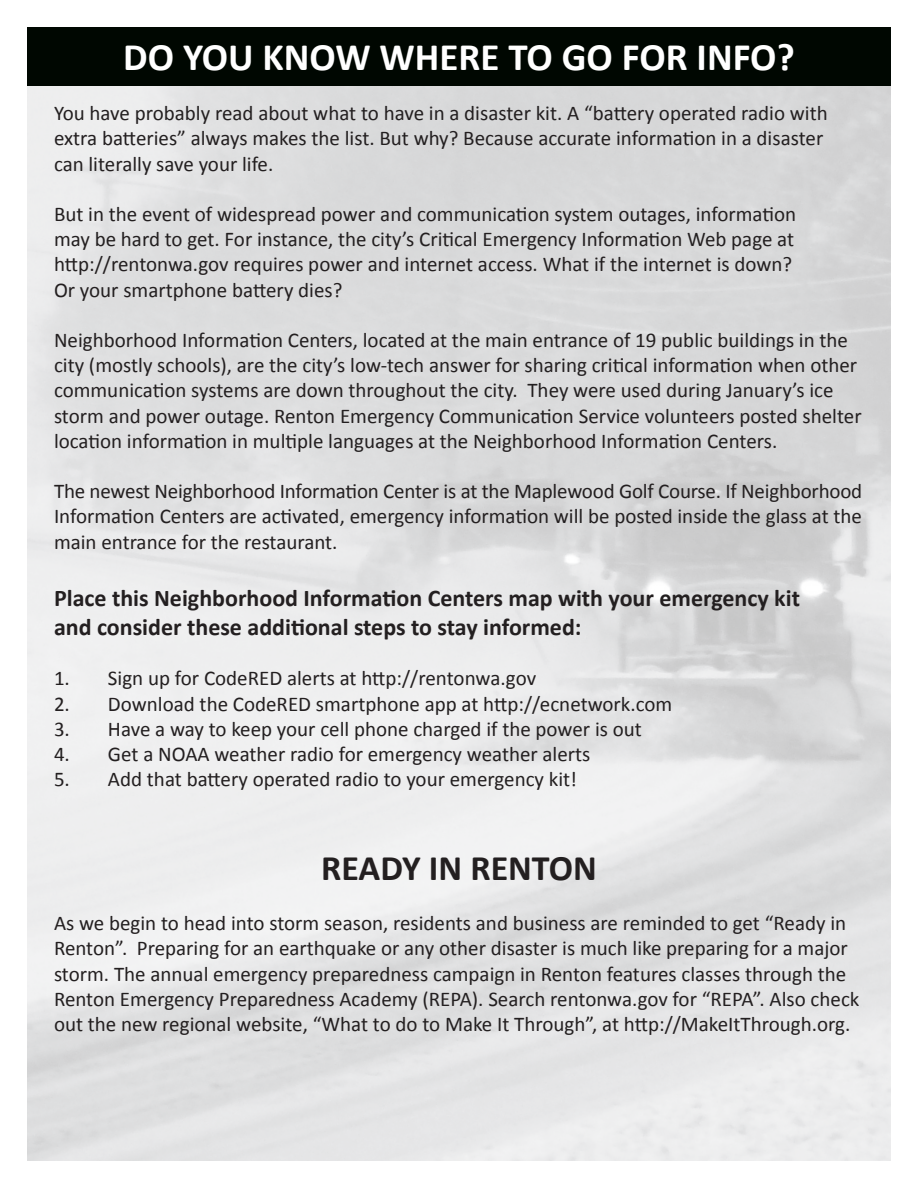
<style>
.page{position:relative;width:918px;height:1188px;background:#fff}
.page>*{position:absolute;margin:0;border:0;box-sizing:border-box;transform-origin:0 0}
.t1{font:700 39px "Calibri";color:#fff}
.t2{font:700 36px "Calibri";color:#231f20}
.t3{font:700 24px/28.8px "Calibri";color:#231f20}
.t4{font:21px/25.2px "Calibri";color:#231f20}
</style>
<div class="page">
<img style="left:27px;top:85px;width:864px;height:1076px">
<div style="left:27px;top:27px;width:864px;height:58px;background:#000701"></div>
<p class="t1" style="left:123px;top:32px;width:673px">DO YOU KNOW WHERE TO GO FOR INFO?</p>
<p class="t4" style="left:54px;top:101px;width:775px">You have probably read about what to have in a disaster kit. A “battery operated radio with extra batteries” always makes the list. But why? Because accurate information in a disaster can literally save your life.</p>
<p class="t4" style="left:54px;top:201px;width:744px">But in the event of widespread power and communication system outages, information may be hard to get. For instance, the city’s Critical Emergency Information Web page at http://rentonwa.gov requires power and internet access. What if the internet is down?<br>Or your smartphone battery dies?</p>
<p class="t4" style="left:54px;top:327px;width:809px">Neighborhood Information Centers, located at the main entrance of 19 public buildings in the city (mostly schools), are the city’s low-tech answer for sharing critical information when other communication systems are down throughout the city. They were used during January’s ice storm and power outage. Renton Emergency Communication Service volunteers posted shelter location information in multiple languages at the Neighborhood Information Centers.</p>
<p class="t4" style="left:54px;top:479px;width:810px;text-align:justify">The newest Neighborhood Information Center is at the Maplewood Golf Course. If Neighborhood Information Centers are activated, emergency information will be posted inside the glass at the main entrance for the restaurant.</p>
<p class="t3" style="left:54px;top:584px;width:748px">Place this Neighborhood Information Centers map with your emergency kit and consider these additional steps to stay informed:</p>
<p class="t4" style="left:54px;top:666px;width:484px">1. Sign up for CodeRED alerts at http://rentonwa.gov</p>
<p class="t4" style="left:54px;top:691px;width:620px">2. Download the CodeRED smartphone app at http://ecnetwork.com</p>
<p class="t4" style="left:54px;top:716px;width:589px">3. Have a way to keep your cell phone charged if the power is out</p>
<p class="t4" style="left:54px;top:741px;width:538px">4. Get a NOAA weather radio for emergency weather alerts</p>
<p class="t4" style="left:54px;top:767px;width:525px">5. Add that battery operated radio to your emergency kit!</p>
<p class="t2" style="left:321px;top:845px;width:277px">READY IN RENTON</p>
<p class="t4" style="left:54px;top:911px;width:807px">As we begin to head into storm season, residents and business are reminded to get “Ready in Renton”. Preparing for an earthquake or any other disaster is much like preparing for a major storm. The annual emergency preparedness campaign in Renton features classes through the Renton Emergency Preparedness Academy (REPA). Search rentonwa.gov for “REPA”. Also check out the new regional website, “What to do to Make It Through”, at http://MakeItThrough.org.</p>
</div>
